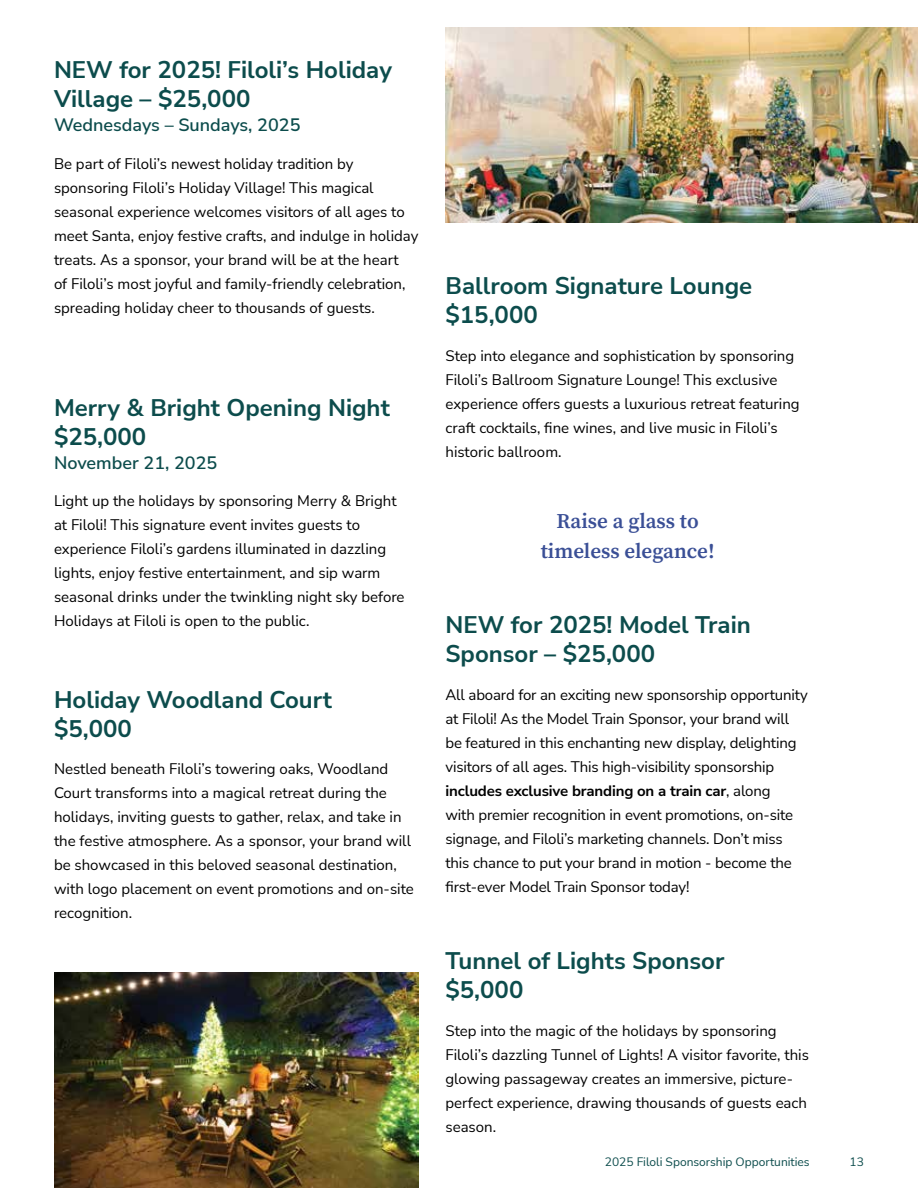
<style>
.page{position:relative;width:918px;height:1188px;background:#fff}
.page>*{position:absolute;margin:0;border:0;box-sizing:border-box;transform-origin:0 0}
.t1{font:700 24px/28.8px "Nunito Sans";color:#0c4c4c}
.t2{font:600 21px/30px "Source Serif Pro";color:#3a4f96;text-align:center}
.t3{font:600 18px "Nunito Sans";color:#0c4c4c}
.t4{font:15px/24px "Nunito Sans";color:#000}
.t5{font:12px "Nunito Sans";color:#0c4c4c}
.s1{font-weight:700}
</style>
<div class="page">
<img style="left:54px;top:972px;width:364px;height:216px">
<img style="left:446px;top:27px;width:472px;height:196px">
<h1 class="t1" style="left:54px;top:56px;width:339px">NEW for 2025! Filoli’s Holiday<br>Village – $25,000</h1>
<p class="t3" style="left:54px;top:118px;width:248px">Wednesdays – Sundays, 2025</p>
<p class="t4" style="left:54px;top:152px;width:366px">Be part of Filoli’s newest holiday tradition by sponsoring Filoli’s Holiday Village! This magical seasonal experience welcomes visitors of all ages to meet Santa, enjoy festive crafts, and indulge in holiday treats. As a sponsor, your brand will be at the heart<br>of Filoli’s most joyful and family-friendly celebration, spreading holiday cheer to thousands of guests.</p>
<h1 class="t1" style="left:54px;top:394px;width:337px">Merry &amp; Bright Opening Night $25,000</h1>
<p class="t3" style="left:54px;top:456px;width:165px">November 21, 2025</p>
<p class="t4" style="left:54px;top:489px;width:352px">Light up the holidays by sponsoring Merry &amp; Bright at Filoli! This signature event invites guests to experience Filoli’s gardens illuminated in dazzling lights, enjoy festive entertainment, and sip warm seasonal drinks under the twinkling night sky before Holidays at Filoli is open to the public.</p>
<h1 class="t1" style="left:54px;top:686px;width:280px">Holiday Woodland Court $5,000</h1>
<p class="t4" style="left:54px;top:758px;width:361px">Nestled beneath Filoli’s towering oaks, Woodland Court transforms into a magical retreat during the holidays, inviting guests to gather, relax, and take in the festive atmosphere. As a sponsor, your brand will be showcased in this beloved seasonal destination, with logo placement on event promotions and on-site recognition.</p>
<h1 class="t1" style="left:446px;top:272px;width:308px">Ballroom Signature Lounge $15,000</h1>
<p class="t4" style="left:446px;top:344px;width:356px">Step into elegance and sophistication by sponsoring Filoli’s Ballroom Signature Lounge! This exclusive experience offers guests a luxurious retreat featuring craft cocktails, fine wines, and live music in Filoli’s historic ballroom.</p>
<h2 class="t2" style="left:541px;top:508px;width:175px">Raise a glass to timeless elegance!</h2>
<h1 class="t1" style="left:446px;top:611px;width:307px">NEW for 2025! Model Train<br>Sponsor – $25,000</h1>
<p class="t4" style="left:446px;top:683px;width:364px">All aboard for an exciting new sponsorship opportunity at Filoli! As the Model Train Sponsor, your brand will be featured in this enchanting new display, delighting visitors of all ages. This high-visibility sponsorship <span class="s1">includes exclusive branding on a train car</span>, along<br>with premier recognition in event promotions, on-site signage, and Filoli’s marketing channels. Don’t miss this chance to put your brand in motion - become the first-ever Model Train Sponsor today!</p>
<h1 class="t1" style="left:446px;top:947px;width:281px">Tunnel of Lights Sponsor $5,000</h1>
<p class="t4" style="left:446px;top:1019px;width:365px">Step into the magic of the holidays by sponsoring Filoli’s dazzling Tunnel of Lights! A visitor favorite, this glowing passageway creates an immersive, picture&shy;perfect experience, drawing thousands of guests each season.</p>
<p class="t5" style="left:605px;top:1156px;width:206px">2025 Filoli Sponsorship Opportunities</p>
<p class="t5" style="left:850px;top:1156px;width:16px">13</p>
</div>
